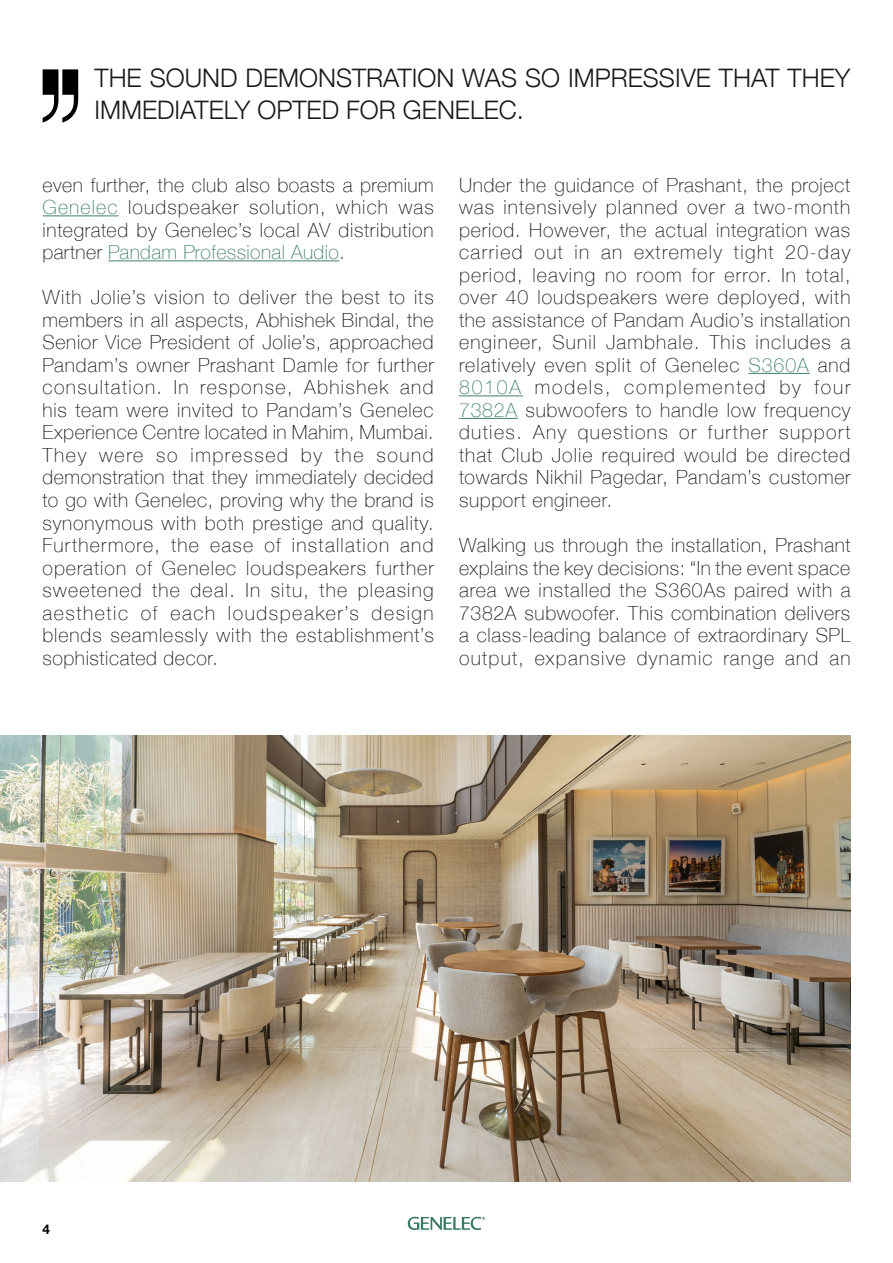
<style>
.page{position:relative;width:893px;height:1263px;background:#fff}
.page>*{position:absolute;margin:0;border:0;box-sizing:border-box;transform-origin:0 0}
.t1{font:300 25.5px/32.2px "Helvetica Neue";color:#191919}
.t2{font:100 19.5px/22.5px "Helvetica Neue";letter-spacing:.035em;color:#191919;text-align:justify}
.t3{font:700 13.5px "Helvetica Neue";color:#000}
.s1{color:#428065}
</style>
<div class="page">
<hr style="left:748px;top:373px;width:62px;height:1px;background:#428065">
<hr style="left:459px;top:395px;width:64px;height:1px;background:#428065">
<hr style="left:459px;top:418px;width:59px;height:1px;background:#428065">
<svg style="left:43px;top:69px;width:35px;height:54px"></svg>
<hr style="left:43px;top:215px;width:76px;height:1px;background:#428065">
<hr style="left:108px;top:260px;width:231px;height:1px;background:#428065">
<img style="left:0;top:736px;width:850px;height:445px">
<svg style="left:408px;top:1217px;width:77px;height:13px"></svg>
<h1 class="t1" style="left:94px;top:60px;width:757px">THE SOUND DEMONSTRATION WAS SO IMPRESSIVE THAT THEY<br>IMMEDIATELY OPTED FOR GENELEC.</h1>
<p class="t2" style="left:43px;top:173px;width:393px">even further, the club also boasts a premium <span class="s1">Genelec</span> loudspeaker solution, which was integrated by Genelec’s local AV distribution partner <span class="s1">Pandam Professional Audio</span>.</p>
<p class="t2" style="left:43px;top:285px;width:393px">With Jolie’s vision to deliver the best to its members in all aspects, Abhishek Bindal, the Senior Vice President of Jolie’s, approached Pandam’s owner Prashant Damle for further consultation. In response, Abhishek and his team were invited to Pandam’s Genelec Experience Centre located in Mahim, Mumbai.<br>They were so impressed by the sound demonstration that they immediately decided to go with Genelec, proving why the brand is synonymous with both prestige and quality.<br>Furthermore, the ease of installation and operation of Genelec loudspeakers further sweetened the deal. In situ, the pleasing aesthetic of each loudspeaker’s design blends seamlessly with the establishment’s sophisticated decor.</p>
<p class="t2" style="left:459px;top:173px;width:393px">Under the guidance of Prashant, the project was intensively planned over a two-month period. However, the actual integration was carried out in an extremely tight 20-day period, leaving no room for error. In total, over 40 loudspeakers were deployed, with the assistance of Pandam Audio’s installation engineer, Sunil Jambhale. This includes a relatively even split of Genelec <span class="s1">S360A</span> and <span class="s1">8010A</span> models, complemented by four <span class="s1">7382A</span> subwoofers to handle low frequency duties. Any questions or further support that Club Jolie required would be directed towards Nikhil Pagedar, Pandam’s customer support engineer.</p>
<p class="t2" style="left:459px;top:533px;width:393px">Walking us through the installation, Prashant explains the key decisions: “In the event space area we installed the S360As paired with a 7382A subwoofer. This combination delivers a class-leading balance of extraordinary SPL output, expansive dynamic range and an</p>
<p class="t3" style="left:43px;top:1218px;width:9px">4</p>
</div>
